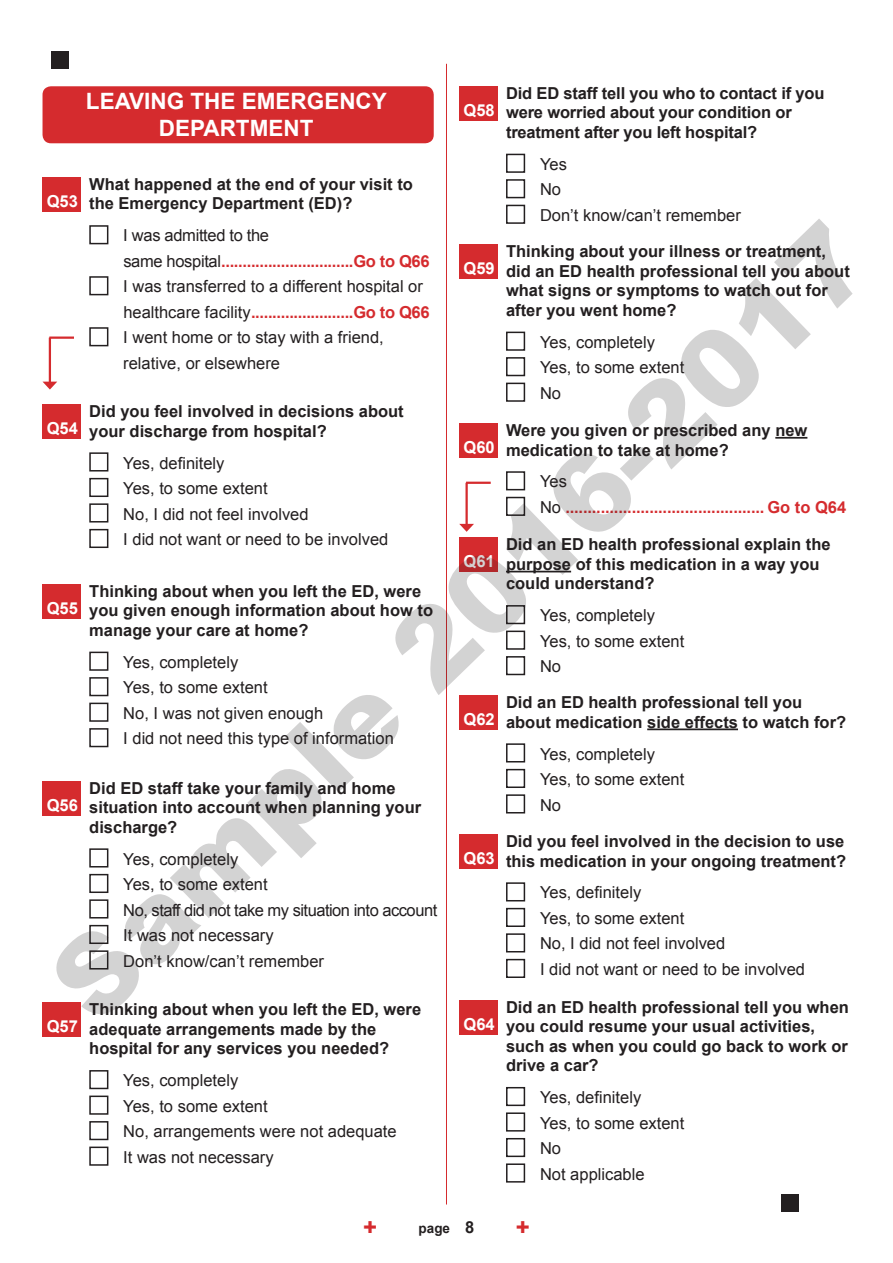
<style>
.page{position:relative;width:893px;height:1263px;background:#fff}
.page>*{position:absolute;margin:0;border:0;box-sizing:border-box;transform-origin:0 0}
.t1{font:900 108px "Arial";color:#231f20}
.t2{font:700 22.5px/27px "Arial";color:#fff;text-align:center}
.t3{font:700 16.5px/19.5px "Arial";color:#231f20}
.t4{font:16.5px/25.5px "Arial";color:#231f20}
.t5{font:700 16.5px/25.5px "Arial";color:#d52b2e}
.t6{font:700 16.5px "Arial";color:#fff}
.t7{font:700 13.5px "Arial";color:#231f20}
.s1{font-weight:700;color:#d52b2e}
.s2{font-weight:400;color:#231f20}
.s3{font-size:16.5px}
</style>
<div class="page">
<div style="left:781px;top:1195px;width:17px;height:17px;background:#231f20"></div>
<div style="left:51px;top:51px;width:17px;height:17px;background:#231f20"></div>
<hr style="left:446px;top:64px;width:1px;height:1140px;background:#d52b2e">
<div style="left:43px;top:86px;width:391px;height:57px;background:#d52b2e;border-radius:9px"></div>
<div style="left:459px;top:86px;width:38px;height:34px;background:#d52b2e"></div>
<div style="left:506px;top:154px;width:19px;height:19px;border:2px solid #231f20"></div>
<div style="left:506px;top:179px;width:19px;height:19px;border:2px solid #231f20"></div>
<div style="left:506px;top:205px;width:19px;height:19px;border:2px solid #231f20"></div>
<div style="left:43px;top:1003px;width:38px;height:34px;background:#d52b2e"></div>
<div style="left:89px;top:1070px;width:19px;height:19px;border:2px solid #231f20"></div>
<div style="left:89px;top:1095px;width:19px;height:20px;border:2px solid #231f20"></div>
<div style="left:89px;top:1121px;width:19px;height:19px;border:2px solid #231f20"></div>
<div style="left:89px;top:1146px;width:19px;height:20px;border:2px solid #231f20"></div>
<div style="left:43px;top:177px;width:38px;height:34px;background:#d52b2e"></div>
<div style="left:89px;top:225px;width:19px;height:19px;border:2px solid #231f20"></div>
<div style="left:89px;top:276px;width:19px;height:19px;border:2px solid #231f20"></div>
<div style="left:89px;top:327px;width:19px;height:19px;border:2px solid #231f20"></div>
<div style="left:459px;top:245px;width:38px;height:34px;background:#d52b2e"></div>
<div style="left:506px;top:332px;width:19px;height:19px;border:2px solid #231f20"></div>
<div style="left:506px;top:357px;width:19px;height:19px;border:2px solid #231f20"></div>
<div style="left:506px;top:383px;width:19px;height:19px;border:2px solid #231f20"></div>
<hr style="left:506px;top:571px;width:65px;height:1px;background:#231f20">
<div style="left:459px;top:538px;width:38px;height:34px;background:#d52b2e"></div>
<div style="left:506px;top:605px;width:19px;height:19px;border:2px solid #231f20"></div>
<div style="left:506px;top:631px;width:19px;height:19px;border:2px solid #231f20"></div>
<div style="left:506px;top:656px;width:19px;height:19px;border:2px solid #231f20"></div>
<hr style="left:647px;top:728px;width:91px;height:2px;background:#231f20">
<div style="left:459px;top:695px;width:38px;height:34px;background:#d52b2e"></div>
<div style="left:506px;top:743px;width:19px;height:19px;border:2px solid #231f20"></div>
<div style="left:506px;top:769px;width:19px;height:19px;border:2px solid #231f20"></div>
<div style="left:506px;top:794px;width:19px;height:19px;border:2px solid #231f20"></div>
<div style="left:459px;top:1000px;width:38px;height:34px;background:#d52b2e"></div>
<div style="left:506px;top:1087px;width:19px;height:19px;border:2px solid #231f20"></div>
<div style="left:506px;top:1112px;width:19px;height:19px;border:2px solid #231f20"></div>
<div style="left:506px;top:1138px;width:19px;height:19px;border:2px solid #231f20"></div>
<div style="left:506px;top:1163px;width:19px;height:19px;border:2px solid #231f20"></div>
<div style="left:459px;top:834px;width:38px;height:34px;background:#d52b2e"></div>
<div style="left:506px;top:882px;width:19px;height:19px;border:2px solid #231f20"></div>
<div style="left:506px;top:908px;width:19px;height:19px;border:2px solid #231f20"></div>
<div style="left:506px;top:933px;width:19px;height:19px;border:2px solid #231f20"></div>
<div style="left:506px;top:959px;width:19px;height:19px;border:2px solid #231f20"></div>
<div style="left:43px;top:584px;width:38px;height:34px;background:#d52b2e"></div>
<div style="left:89px;top:652px;width:19px;height:19px;border:2px solid #231f20"></div>
<div style="left:89px;top:677px;width:19px;height:19px;border:2px solid #231f20"></div>
<div style="left:89px;top:703px;width:19px;height:19px;border:2px solid #231f20"></div>
<div style="left:89px;top:728px;width:19px;height:19px;border:2px solid #231f20"></div>
<div style="left:43px;top:404px;width:38px;height:34px;background:#d52b2e"></div>
<div style="left:89px;top:452px;width:19px;height:19px;border:2px solid #231f20"></div>
<div style="left:89px;top:478px;width:19px;height:19px;border:2px solid #231f20"></div>
<div style="left:89px;top:503px;width:19px;height:19px;border:2px solid #231f20"></div>
<div style="left:89px;top:529px;width:19px;height:19px;border:2px solid #231f20"></div>
<div style="left:43px;top:781px;width:38px;height:34px;background:#d52b2e"></div>
<div style="left:89px;top:848px;width:19px;height:19px;border:2px solid #231f20"></div>
<div style="left:89px;top:874px;width:19px;height:19px;border:2px solid #231f20"></div>
<div style="left:89px;top:899px;width:19px;height:19px;border:2px solid #231f20"></div>
<div style="left:89px;top:925px;width:19px;height:19px;border:2px solid #231f20"></div>
<div style="left:89px;top:950px;width:19px;height:19px;border:2px solid #231f20"></div>
<hr style="left:775px;top:437px;width:32px;height:2px;background:#231f20">
<div style="left:459px;top:423px;width:38px;height:34px;background:#d52b2e"></div>
<div style="left:506px;top:471px;width:19px;height:19px;border:2px solid #231f20"></div>
<div style="left:506px;top:497px;width:19px;height:19px;border:2px solid #231f20"></div>
<hr style="left:49px;top:336px;width:25px;height:3px;background:#d52b2e">
<hr style="left:466px;top:482px;width:25px;height:2px;background:#d52b2e">
<hr style="left:49px;top:338px;width:2px;height:45px;background:#d52b2e">
<svg style="left:43px;top:382px;width:14px;height:8px"></svg>
<hr style="left:465px;top:483px;width:3px;height:43px;background:#d52b2e">
<svg style="left:459px;top:524px;width:15px;height:8px"></svg>
<p class="t3" style="left:506px;top:83px;width:320px">Did ED staff tell you who to contact if you were worried about your condition or treatment after you left hospital?</p>
<p class="t4" style="left:540px;top:151px;width:202px">Yes<br>No<br>Don’t know/can’t remember</p>
<h2 class="t2" style="left:86px;top:88px;width:302px">LEAVING THE EMERGENCY<br>DEPARTMENT</h2>
<p class="t6" style="left:463px;top:101px;width:33px">Q58</p>
<p class="t3" style="left:89px;top:174px;width:325px">What happened at the end of your visit to the Emergency Department (ED)?</p>
<p class="t4" style="left:123px;top:223px;width:308px">I was admitted to the<br>same hospital<span class="s1">...............................Go to Q66<br></span>I was transferred to a different hospital or healthcare facility<span class="s1">........................Go to Q66<br></span>I went home or to stay with a friend, relative, or elsewhere</p>
<p class="t6" style="left:47px;top:192px;width:33px">Q53</p>
<h1 class="t1" style="left:14px;top:942px;width:1088px;rotate:-44deg">Sample 2016-2017</h1>
<p class="t3" style="left:506px;top:242px;width:345px">Thinking about your illness or treatment, did an ED health professional tell you about what signs or symptoms to watch out for after you went home?</p>
<p class="t4" style="left:540px;top:329px;width:146px">Yes, completely<br>Yes, to some extent<br>No</p>
<p class="t6" style="left:463px;top:259px;width:33px">Q59</p>
<p class="t3" style="left:89px;top:402px;width:316px">Did you feel involved in decisions about your discharge from hospital?</p>
<p class="t4" style="left:123px;top:450px;width:267px">Yes, definitely<br>Yes, to some extent<br>No, I did not feel involved<br>I did not want or need to be involved</p>
<p class="t6" style="left:47px;top:419px;width:33px">Q54</p>
<p class="t3" style="left:506px;top:420px;width:303px">Were you given or prescribed any new medication to take at home?</p>
<p class="t5" style="left:540px;top:469px;width:308px"><span class="s2">Yes<br>No</span> ............................................. Go to Q64</p>
<p class="t6" style="left:463px;top:438px;width:33px">Q60</p>
<p class="t3" style="left:506px;top:535px;width:326px">Did an ED health professional explain the purpose of this medication in a way you could understand?</p>
<p class="t4" style="left:540px;top:603px;width:146px">Yes, completely<br>Yes, to some extent<br>No</p>
<p class="t6" style="left:463px;top:552px;width:33px">Q61</p>
<p class="t3" style="left:89px;top:581px;width:345px">Thinking about when you left the ED, were you given enough information about how to manage your care at home?</p>
<p class="t4" style="left:123px;top:649px;width:272px">Yes, completely<br>Yes, to some extent<br>No, I was not given enough<br>I did not need this type of information</p>
<p class="t6" style="left:47px;top:599px;width:33px">Q55</p>
<p class="t3" style="left:506px;top:692px;width:342px">Did an ED health professional tell you about medication side effects to watch for?</p>
<p class="t4" style="left:540px;top:741px;width:146px">Yes, completely<br>Yes, to some extent<br>No</p>
<p class="t6" style="left:463px;top:710px;width:33px">Q62</p>
<p class="t3" style="left:89px;top:778px;width:333px">Did ED staff take your family and home situation into account when planning your discharge?</p>
<p class="t4" style="left:123px;top:846px;width:315px">Yes, completely<br>Yes, to some extent<br>No, staff did not take my situation into account<br>It was not necessary<br>Don’t know/can’t remember</p>
<p class="t6" style="left:47px;top:796px;width:33px">Q56</p>
<p class="t3" style="left:506px;top:831px;width:342px">Did you feel involved in the decision to use this medication in your ongoing treatment?</p>
<p class="t4" style="left:540px;top:880px;width:267px">Yes, definitely<br>Yes, to some extent<br>No, I did not feel involved<br>I did not want or need to be involved</p>
<p class="t6" style="left:463px;top:849px;width:33px">Q63</p>
<p class="t3" style="left:506px;top:997px;width:344px">Did an ED health professional tell you when you could resume your usual activities, such as when you could go back to work or drive a car?</p>
<p class="t4" style="left:540px;top:1084px;width:146px">Yes, definitely<br>Yes, to some extent<br>No<br>Not applicable</p>
<p class="t3" style="left:89px;top:1000px;width:333px">Thinking about when you left the ED, were adequate arrangements made by the hospital for any services you needed?</p>
<p class="t4" style="left:123px;top:1068px;width:275px">Yes, completely<br>Yes, to some extent<br>No, arrangements were not adequate<br>It was not necessary</p>
<p class="t6" style="left:463px;top:1015px;width:33px">Q64</p>
<p class="t6" style="left:47px;top:1017px;width:33px">Q57</p>
<p class="t7" style="left:419px;top:1220px;width:57px">page <span class="s3">8</span></p>
</div>
